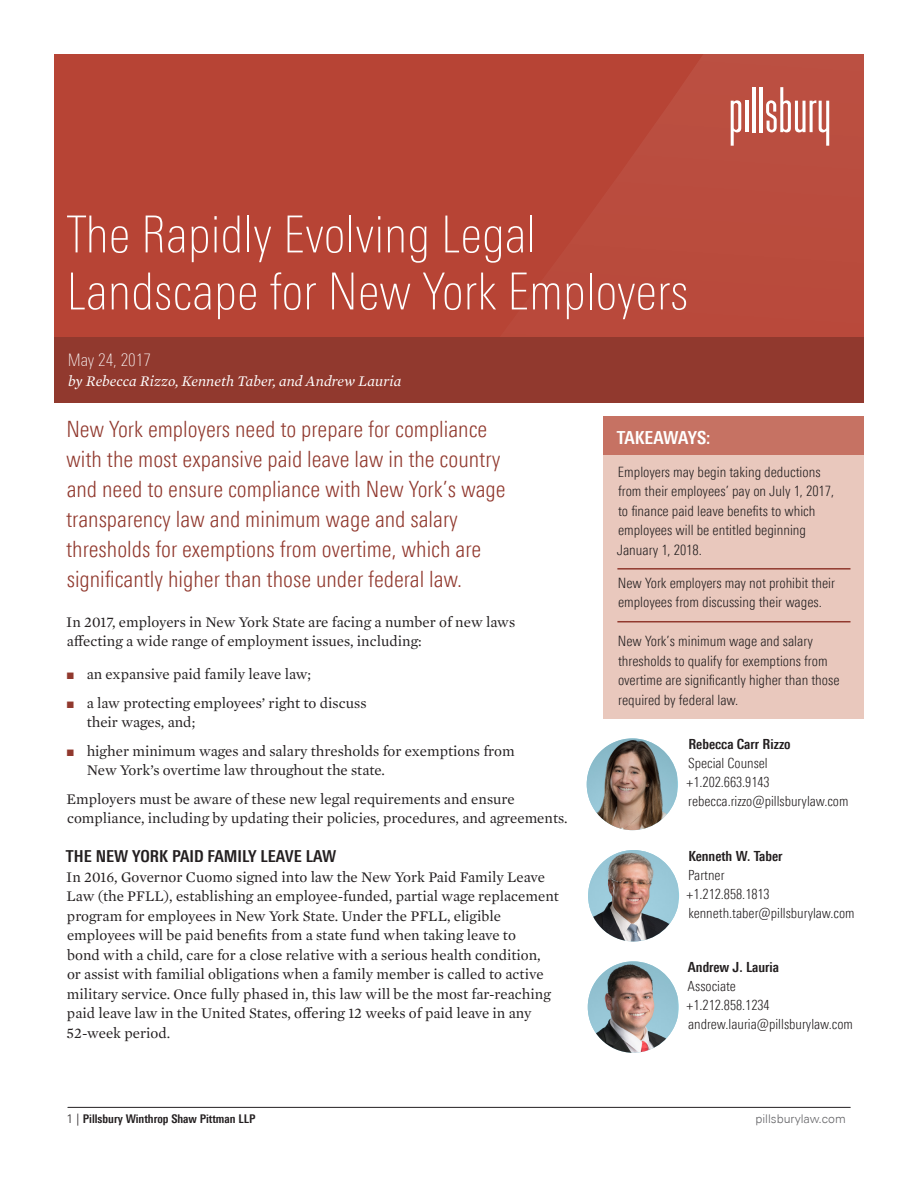
<style>
.page{position:relative;width:918px;height:1188px;background:#fff}
.page>*{position:absolute;margin:0;border:0;box-sizing:border-box;transform-origin:0 0}
.t1{font:100 condensed 51px/57px "Univers Next Pro";color:#fff}
.t2{font:300 condensed 22.5px/30px "Univers Next Pro";color:#91392e}
.t3{font:700 condensed 18px "Univers Next Pro";letter-spacing:-.01em;color:#fff}
.t4{font:100 condensed 17.25px "Univers Next Pro";color:#fff}
.t5{font:700 condensed 16.5px "Univers Next Pro";color:#231f20}
.t6{font:15px/19.5px "Mercury Text G1";color:#231f20}
.t7{font:italic 15px "Mercury Text G1";color:#fff}
.t8{font:300 condensed 14.25px/19.5px "Univers Next Pro";color:#231f20}
.t9{font:300 condensed 13.95px/19.2px "Univers Next Pro";color:#231f20}
.t10{font:700 condensed 13.95px "Univers Next Pro";color:#231f20}
.t11{font:700 condensed 12px "Univers Next Pro";color:#231f20}
.t12{font:300 12px "Univers Next Pro";color:#636366}
.s1{font-weight:300;font-stretch:normal}
</style>
<div class="page">
<img style="left:587px;top:738px;width:90px;height:92px">
<img style="left:588px;top:850px;width:90px;height:91px">
<img style="left:588px;top:961px;width:90px;height:92px">
<div style="left:604px;top:423px;width:260px;height:295px;background:#e9c8bd"></div>
<div style="left:604px;top:417px;width:260px;height:38px;background:#c67263"></div>
<hr style="left:617px;top:568px;width:233px;height:2px;background:#91392e">
<hr style="left:617px;top:621px;width:233px;height:1px;background:#91392e">
<hr style="left:68px;top:1107px;width:782px;height:1px;background:#231f20">
<div style="left:54px;top:54px;width:810px;height:288px;background:#b74435"></div>
<svg style="left:333px;top:54px;width:531px;height:284px"></svg>
<hr style="left:759px;top:87px;width:4px;height:45px;background:#fff">
<hr style="left:752px;top:87px;width:3px;height:45px;background:#fff">
<hr style="left:745px;top:101px;width:3px;height:31px;background:#fff">
<svg style="left:731px;top:100px;width:10px;height:46px"></svg>
<svg style="left:766px;top:87px;width:63px;height:59px"></svg>
<div style="left:54px;top:338px;width:810px;height:65px;background:#91392e"></div>
<h1 class="t1" style="left:66px;top:206px;width:624px">The Rapidly Evolving Legal<br>Landscape for New York Employers</h1>
<p class="t4" style="left:68px;top:351px;width:85px">May 24, 2017</p>
<p class="t7" style="left:68px;top:370px;width:335px">by Rebecca Rizzo, Kenneth Taber, and Andrew Lauria</p>
<p class="t2" style="left:66px;top:414px;width:441px">New York employers need to prepare for compliance with the most expansive paid leave law in the country and need to ensure compliance with New York’s wage transparency law and minimum wage and salary thresholds for exemptions from overtime, which are significantly higher than those under federal law.</p>
<p class="t6" style="left:66px;top:611px;width:450px">In 2017, employers in New York State are facing a number of new laws affecting a wide range of employment issues, including:</p>
<p class="t6" style="left:87px;top:659px;width:281px;line-height:28.5px">an expansive paid family leave law;<br>a law protecting employees’ right to discuss</p>
<p class="t6" style="left:87px;top:707px;width:430px;line-height:28.5px">their wages, and;<br>higher minimum wages and salary thresholds for exemptions from</p>
<p class="t6" style="left:66px;top:755px;width:450px;line-height:28.5px;text-indent:20px">New York’s overtime law throughout the state.<br>Employers must be aware of these new legal requirements and ensure</p>
<p class="t6" style="left:67px;top:808px;width:502px">compliance, including by updating their policies, procedures, and agreements.</p>
<p class="t5" style="left:66px;top:847px;width:272px">THE NEW YORK PAID FAMILY LEAVE LAW</p>
<p class="t6" style="left:66px;top:866px;width:494px">In 2016, Governor Cuomo signed into law the New York Paid Family Leave Law (the PFLL), establishing an employee-funded, partial wage replacement program for employees in New York State. Under the PFLL, eligible employees will be paid benefits from a state fund when taking leave to<br>bond with a child, care for a close relative with a serious health condition,<br>or assist with familial obligations when a family member is called to active military service. Once fully phased in, this law will be the most far-reaching paid leave law in the United States, offering 12 weeks of paid leave in any 52-week period.</p>
<p class="t3" style="left:617px;top:426px;width:95px">TAKEAWAYS:</p>
<p class="t8" style="left:617px;top:462px;width:219px">Employers may begin taking deductions from their employees’ pay on July 1, 2017, to finance paid leave benefits to which employees will be entitled beginning January 1, 2018.</p>
<p class="t8" style="left:618px;top:573px;width:219px">New York employers may not prohibit their employees from discussing their wages.</p>
<p class="t8" style="left:618px;top:632px;width:223px">New York’s minimum wage and salary thresholds to qualify for exemptions from overtime are significantly higher than those required by federal law.</p>
<p class="t10" style="left:688px;top:736px;width:104px">Rebecca Carr Rizzo</p>
<p class="t9" style="left:686px;top:753px;width:164px">Special Counsel +1.202.663.9143 rebecca.rizzo@pillsburylaw.com</p>
<p class="t10" style="left:688px;top:847px;width:96px">Kenneth W. Taber</p>
<p class="t9" style="left:686px;top:865px;width:170px">Partner<br>+1.212.858.1813 kenneth.taber@pillsburylaw.com</p>
<p class="t10" style="left:688px;top:959px;width:93px">Andrew J. Lauria</p>
<p class="t9" style="left:686px;top:976px;width:168px">Associate<br>+1.212.858.1234 andrew.lauria@pillsburylaw.com</p>
<p class="t11" style="left:66px;top:1111px;width:191px"><span class="s1">1 |</span> Pillsbury Winthrop Shaw Pittman LLP</p>
<p class="t12" style="left:756px;top:1112px;width:92px">pillsburylaw.com</p>
</div>
